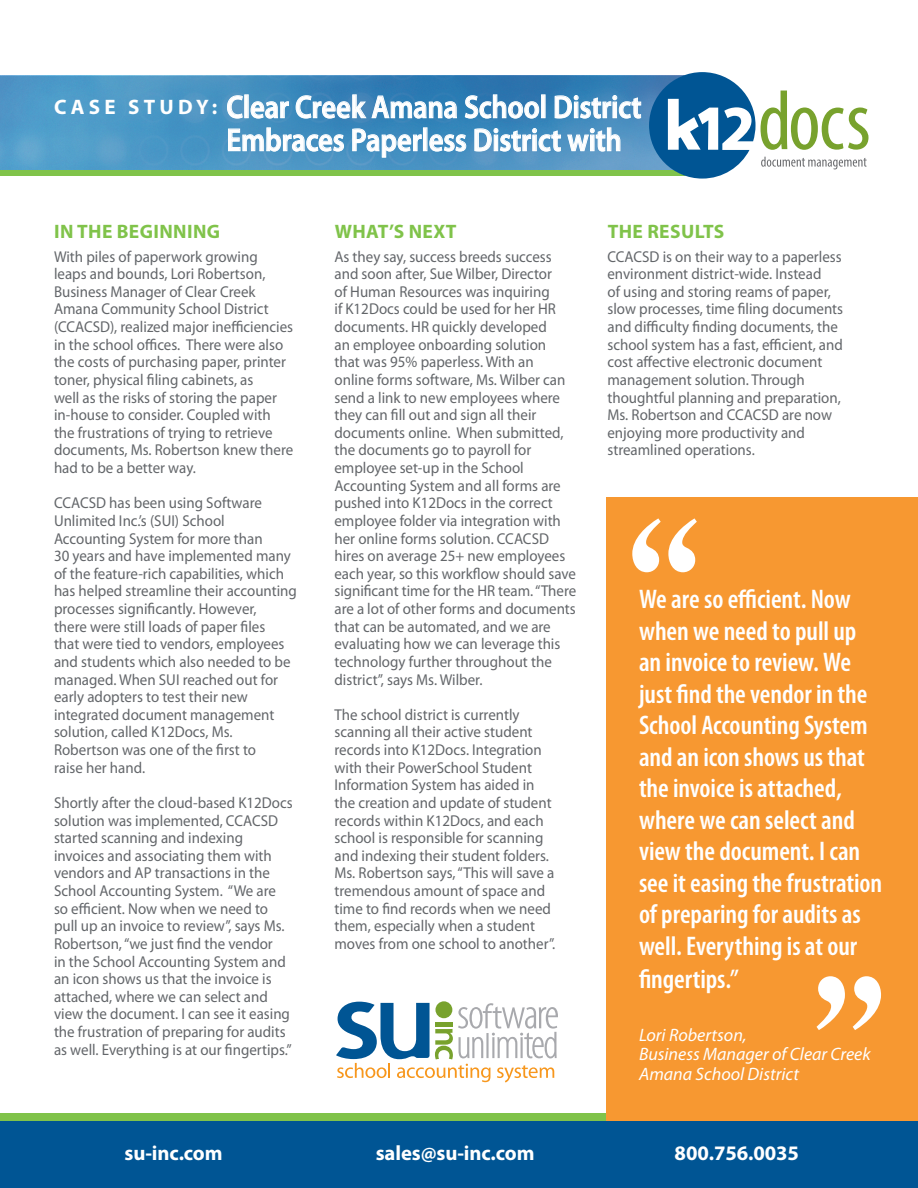
<style>
.page{position:relative;width:918px;height:1188px;background:#fff}
.page>*{position:absolute;margin:0;border:0;box-sizing:border-box;transform-origin:0 0}
.t1{font:197.4px "Century Old Style Std";color:#fff}
.t2{font:600 32.25px/33px "Myriad Pro";letter-spacing:-.005em;color:#fff;scale:.88 1}
.t3{font:600 condensed 27px/31.7px "Myriad Pro";letter-spacing:-.005em;color:#fff}
.t4{font:700 21px "Myriad Pro";letter-spacing:.2em;color:#fff}
.t5{font:700 20.7px "Myriad Pro";letter-spacing:-.005em;color:#fff}
.t6{font:700 19.5px "Myriad Pro";letter-spacing:.02em;color:#80c34a}
.t7{font:italic 18px/19.5px "Myriad Pro";color:#fff}
.t8{font:15.75px/17.7px "Myriad Pro";color:#63666a;scale:.95 1}
</style>
<div class="page">
<div style="left:0;top:1117px;width:918px;height:71px;background:#005594"></div>
<div style="left:0;top:1113px;width:918px;height:7px;background:#80c34a"></div>
<div style="left:0;top:169px;width:688px;height:7px;background:#80c34a"></div>
<svg style="left:0;top:76px;width:649px;height:93px;background:#4891c2"></svg>
<svg style="left:227px;top:95px;width:16px;height:23px"></svg>
<svg style="left:251px;top:101px;width:38px;height:17px"></svg>
<svg style="left:296px;top:94px;width:70px;height:24px;background:#679fc8"></svg>
<svg style="left:372px;top:96px;width:85px;height:22px;background:#609dc6"></svg>
<svg style="left:465px;top:94px;width:74px;height:24px;background:#5b95c1"></svg>
<div style="left:541px;top:95px;width:4px;height:23px;border:1px solid #fff"></div>
<svg style="left:555px;top:95px;width:86px;height:23px;background:#6da4cb"></svg>
<svg style="left:228px;top:127px;width:116px;height:24px;background:#6fa9ce"></svg>
<svg style="left:352px;top:128px;width:70px;height:30px;background:#64a2ca"></svg>
<div style="left:423px;top:128px;width:4px;height:23px;border:1px solid #fff"></div>
<svg style="left:429px;top:134px;width:37px;height:17px"></svg>
<svg style="left:475px;top:128px;width:86px;height:23px;background:#73a9ce"></svg>
<svg style="left:567px;top:127px;width:53px;height:27px"></svg>
<svg style="left:649px;top:72px;width:219px;height:107px"></svg>
<div style="left:606px;top:497px;width:312px;height:623px;background:#f79831"></div>
<svg style="left:336px;top:1002px;width:222px;height:80px"></svg>
<p class="t4" style="left:54px;top:95px;width:165px">CASE STUDY:</p>
<p class="t2" style="left:226px;top:91px;width:473px">Clear Creek Amana School District<br>Embraces Paperless District with</p>
<p class="t6" style="left:54px;top:221px;width:168px">IN THE BEGINNING</p>
<p class="t6" style="left:335px;top:221px;width:123px">WHAT’S NEXT</p>
<p class="t6" style="left:608px;top:221px;width:118px">THE RESULTS</p>
<p class="t8" style="left:54px;top:248px;width:253px">With piles of paperwork growing leaps and bounds, Lori Robertson, Business Manager of Clear Creek Amana Community School District (CCACSD), realized major inefficiencies in the school offices. There were also the costs of purchasing paper, printer toner, physical filing cabinets, as<br>well as the risks of storing the paper in-house to consider. Coupled with the frustrations of trying to retrieve documents, Ms. Robertson knew there had to be a better way.</p>
<p class="t8" style="left:54px;top:495px;width:257px">CCACSD has been using Software Unlimited Inc.’s (SUI) School Accounting System for more than<br>30 years and have implemented many of the feature-rich capabilities, which has helped streamline their accounting processes significantly. However,<br>there were still loads of paper files<br>that were tied to vendors, employees and students which also needed to be managed. When SUI reached out for early adopters to test their new integrated document management solution, called K12Docs, Ms.<br>Robertson was one of the first to<br>raise her hand.</p>
<p class="t8" style="left:54px;top:794px;width:253px">Shortly after the cloud-based K12Docs solution was implemented, CCACSD started scanning and indexing invoices and associating them with vendors and AP transactions in the School Accounting System. “We are so efficient. Now when we need to pull up an invoice to review”, says Ms.<br>Robertson, “we just find the vendor<br>in the School Accounting System and an icon shows us that the invoice is attached, where we can select and view the document. I can see it easing the frustration of preparing for audits as well. Everything is at our fingertips.”</p>
<p class="t8" style="left:334px;top:248px;width:256px">As they say, success breeds success and soon after, Sue Wilber, Director<br>of Human Resources was inquiring<br>if K12Docs could be used for her HR documents. HR quickly developed<br>an employee onboarding solution<br>that was 95% paperless. With an online forms software, Ms. Wilber can send a link to new employees where they can fill out and sign all their documents online. When submitted, the documents go to payroll for employee set-up in the School Accounting System and all forms are pushed into K12Docs in the correct employee folder via integration with her online forms solution. CCACSD hires on average 25+ new employees each year, so this workflow should save significant time for the HR team. “There are a lot of other forms and documents that can be automated, and we are evaluating how we can leverage this technology further throughout the district”, says Ms. Wilber.</p>
<p class="t8" style="left:334px;top:706px;width:234px">The school district is currently scanning all their active student records into K12Docs. Integration with their PowerSchool Student Information System has aided in the creation and update of student records within K12Docs, and each school is responsible for scanning and indexing their student folders.<br>Ms. Robertson says, “This will save a tremendous amount of space and time to find records when we need them, especially when a student moves from one school to another”.</p>
<p class="t8" style="left:608px;top:248px;width:250px">CCACSD is on their way to a paperless environment district-wide. Instead<br>of using and storing reams of paper, slow processes, time filing documents and difficulty finding documents, the school system has a fast, efficient, and cost affective electronic document management solution. Through thoughtful planning and preparation, Ms. Robertson and CCACSD are now enjoying more productivity and streamlined operations.</p>
<p class="t1" style="left:625px;top:466px;width:79px">“</p>
<p class="t3" style="left:639px;top:584px;width:245px">We are so efficient. Now when we need to pull up an invoice to review. We just find the vendor in the<br>School Accounting System and an icon shows us that the invoice is attached, where we can select and view the document. I can see it easing the frustration of preparing for audits as well. Everything is at our fingertips.”</p>
<p class="t1" style="left:889px;top:1082px;width:79px;rotate:-180deg">“</p>
<p class="t7" style="left:639px;top:1025px;width:233px">Lori Robertson,<br>Business Manager of Clear Creek<br>Amana School District</p>
<p class="t5" style="left:125px;top:1141px;width:100px">su-inc.com</p>
<p class="t5" style="left:376px;top:1141px;width:160px">sales@su-inc.com</p>
<p class="t5" style="left:675px;top:1141px;width:126px">800.756.0035</p>
</div>
